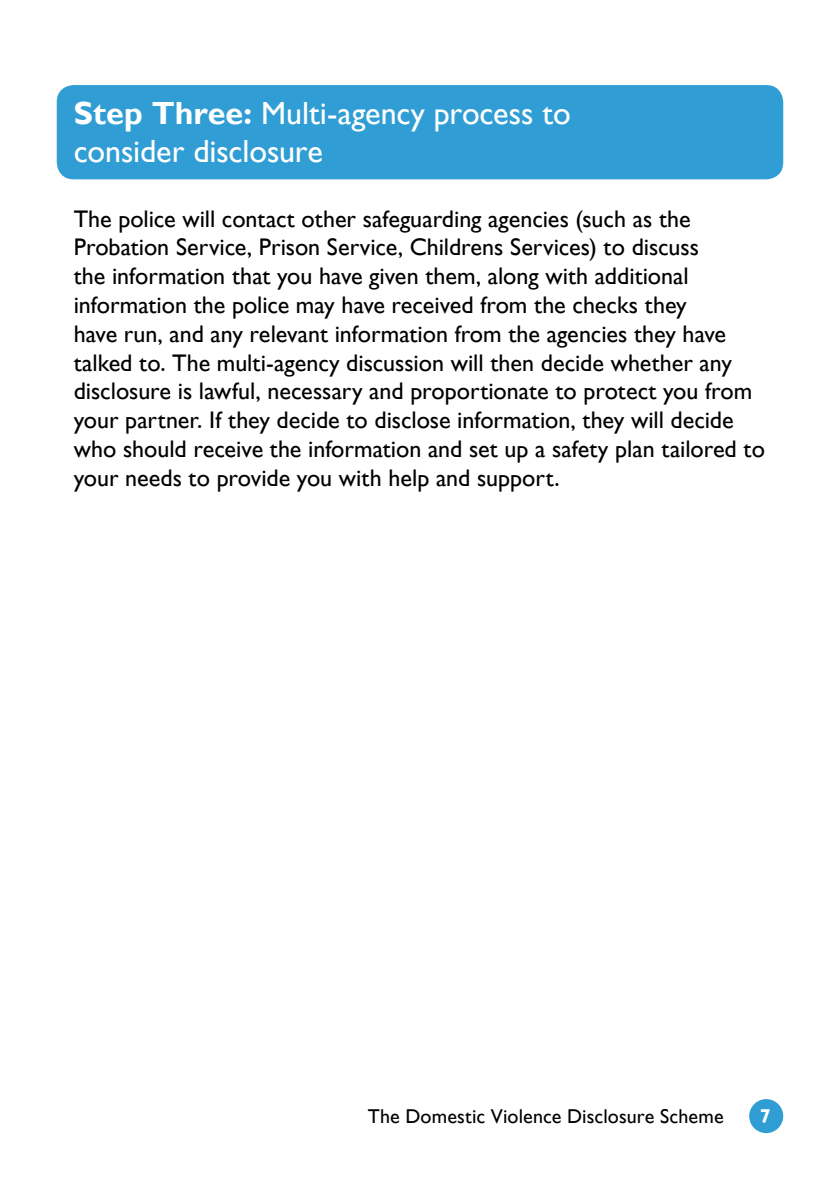
<style>
.page{position:relative;width:840px;height:1191px;background:#fff}
.page>*{position:absolute;margin:0;border:0;box-sizing:border-box;transform-origin:0 0}
.t1{font:32px/38.4px "Gill Sans";letter-spacing:-.005em;color:#fff}
.t2{font:24px/28.8px "Gill Sans";color:#000}
.t3{font:20px "Gill Sans";letter-spacing:.005em;color:#000}
.t4{font:700 20px "Gill Sans";color:#fff}
.s1{font-weight:700}
</style>
<div class="page">
<div style="left:748px;top:1099px;width:34px;height:34px;background:#309ed5;border-radius:50%"></div>
<div style="left:57px;top:85px;width:725px;height:94px;background:#309ed5;border-radius:17px"></div>
<h1 class="t1" style="left:74px;top:94px;width:498px"><span class="s1">Step Three:</span> Multi-agency process to consider disclosure</h1>
<p class="t2" style="left:74px;top:204px;width:692px">The police will contact other safeguarding agencies (such as the Probation Service, Prison Service, Childrens Services) to discuss<br>the information that you have given them, along with additional information the police may have received from the checks they<br>have run, and any relevant information from the agencies they have talked to. The multi-agency discussion will then decide whether any disclosure is lawful, necessary and proportionate to protect you from your partner. If they decide to disclose information, they will decide who should receive the information and set up a safety plan tailored to your needs to provide you with help and support.</p>
<p class="t3" style="left:368px;top:1104px;width:357px">The Domestic Violence Disclosure Scheme</p>
<p class="t4" style="left:759px;top:1104px;width:13px">7</p>
</div>
